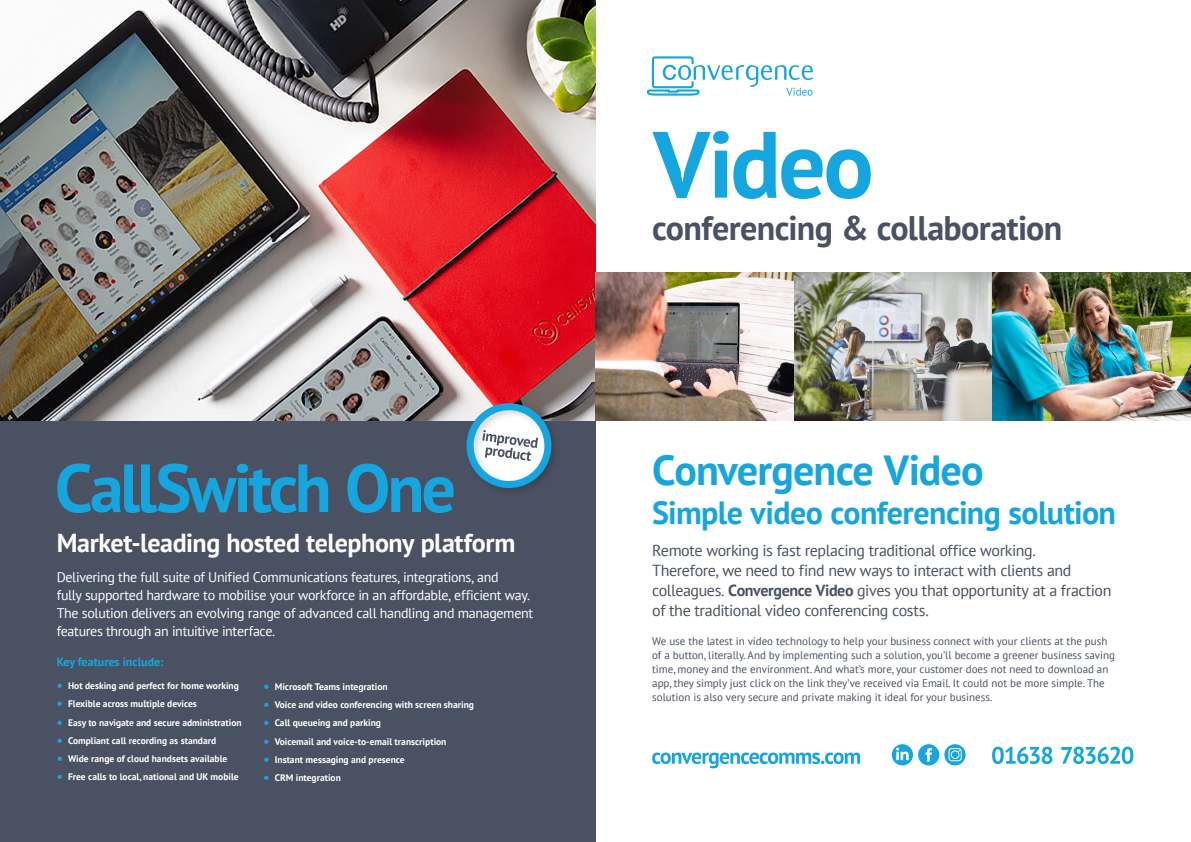
<style>
.page{position:relative;width:1191px;height:842px;background:#fff}
.page>*{position:absolute;margin:0;border:0;box-sizing:border-box;transform-origin:0 0}
.t1{font:700 94px "PT Sans";letter-spacing:-.03em;color:#16a6df}
.t2{font:700 68px "PT Sans";letter-spacing:-.045em;color:#16a6df}
.t3{font:700 42px "PT Sans";letter-spacing:-.02em;color:#16a6df}
.t4{font:700 34px "PT Sans";letter-spacing:-.02em;color:#4a5162}
.t5{font:700 32px "PT Sans";letter-spacing:-.02em;color:#16a6df}
.t6{font:700 26px "PT Sans";letter-spacing:-.015em;color:#fff}
.t7{font:16px/20px "PT Sans";letter-spacing:-.025em;color:#4a5162}
.t8{font:14px/18px "PT Sans";letter-spacing:-.025em;color:#fff}
.t9{font:700 12px "PT Sans";color:#16a6df}
.t10{font:11px/14px "PT Sans";color:#4a5162}
.t11{font:700 9.5px "PT Sans";color:#fff}
.s1{font-size:13.5px;color:#16a6df}
.s2{font-weight:700}
</style>
<div class="page">
<div style="left:0;top:421px;width:595px;height:421px;background:#4a5162"></div>
<img style="left:0;top:0;width:595px;height:421px">
<div style="left:463px;top:400px;width:98px;height:98px;background:#231f20;opacity:.2"></div>
<svg style="left:464px;top:400px;width:90px;height:91px"></svg>
<svg style="left:647px;top:56px;width:166px;height:40px"></svg>
<img style="left:595px;top:272px;width:199px;height:149px">
<img style="left:794px;top:272px;width:198px;height:149px">
<img style="left:992px;top:272px;width:199px;height:149px">
<svg style="left:652px;top:752px;width:208px;height:16px"></svg>
<svg style="left:992px;top:747px;width:141px;height:17px"></svg>
<svg style="left:891px;top:744px;width:22px;height:21px"></svg>
<svg style="left:896px;top:748px;width:12px;height:12px"></svg>
<svg style="left:918px;top:744px;width:21px;height:21px"></svg>
<div style="left:944px;top:744px;width:21px;height:21px;background:#16a6df;border-radius:50%"></div>
<svg style="left:948px;top:748px;width:14px;height:14px"></svg>
<p class="t2" style="left:55px;top:443px;width:403px">CallSwitch One</p>
<p class="t6" style="left:57px;top:526px;width:460px">Market-leading hosted telephony platform</p>
<p class="t8" style="left:57px;top:568px;width:478px">Delivering the full suite of Unified Communications features, integrations, and<br>fully supported hardware to mobilise your workforce in an affordable, efficient way.<br>The solution delivers an evolving range of advanced call handling and management features through an intuitive interface.</p>
<p class="t9" style="left:57px;top:653px;width:108px">Key features include:</p>
<p class="t11" style="left:57px;top:680px;width:184px"><span class="s1">•</span> Hot desking and perfect for home working</p>
<p class="t11" style="left:57px;top:698px;width:142px"><span class="s1">•</span> Flexible across multiple devices</p>
<p class="t11" style="left:57px;top:716px;width:186px"><span class="s1">•</span> Easy to navigate and secure administration</p>
<p class="t11" style="left:57px;top:734px;width:161px"><span class="s1">•</span> Compliant call recording as standard</p>
<p class="t11" style="left:57px;top:752px;width:172px"><span class="s1">•</span> Wide range of cloud handsets available</p>
<p class="t11" style="left:57px;top:770px;width:183px"><span class="s1">•</span> Free calls to local, national and UK mobile</p>
<p class="t11" style="left:263px;top:681px;width:126px"><span class="s1">•</span> Microsoft Teams integration</p>
<p class="t11" style="left:263px;top:699px;width:212px"><span class="s1">•</span> Voice and video conferencing with screen sharing</p>
<p class="t11" style="left:263px;top:717px;width:119px"><span class="s1">•</span> Call queueing and parking</p>
<p class="t11" style="left:263px;top:735px;width:185px"><span class="s1">•</span> Voicemail and voice-to-email transcription</p>
<p class="t11" style="left:263px;top:753px;width:143px"><span class="s1">•</span> Instant messaging and presence</p>
<p class="t11" style="left:263px;top:771px;width:79px"><span class="s1">•</span> CRM integration</p>
<p class="t1" style="left:653px;top:102px;width:222px">Video</p>
<p class="t4" style="left:652px;top:205px;width:412px">conferencing &amp; collaboration</p>
<p class="t3" style="left:652px;top:442px;width:333px">Convergence Video</p>
<p class="t5" style="left:652px;top:491px;width:465px">Simple video conferencing solution</p>
<p class="t7" style="left:652px;top:540px;width:461px">Remote working is fast replacing traditional office working.<br>Therefore, we need to find new ways to interact with clients and colleagues. <span class="s2">Convergence Video</span> gives you that opportunity at a fraction of the traditional video conferencing costs.</p>
<p class="t10" style="left:652px;top:634px;width:464px">We use the latest in video technology to help your business connect with your clients at the push of a button, literally. And by implementing such a solution, you’ll become a greener business saving time, money and the environment. And what’s more, your customer does not need to download an app, they simply just click on the link they’ve received via Email. It could not be more simple. The solution is also very secure and private making it ideal for your business.</p>
</div>
